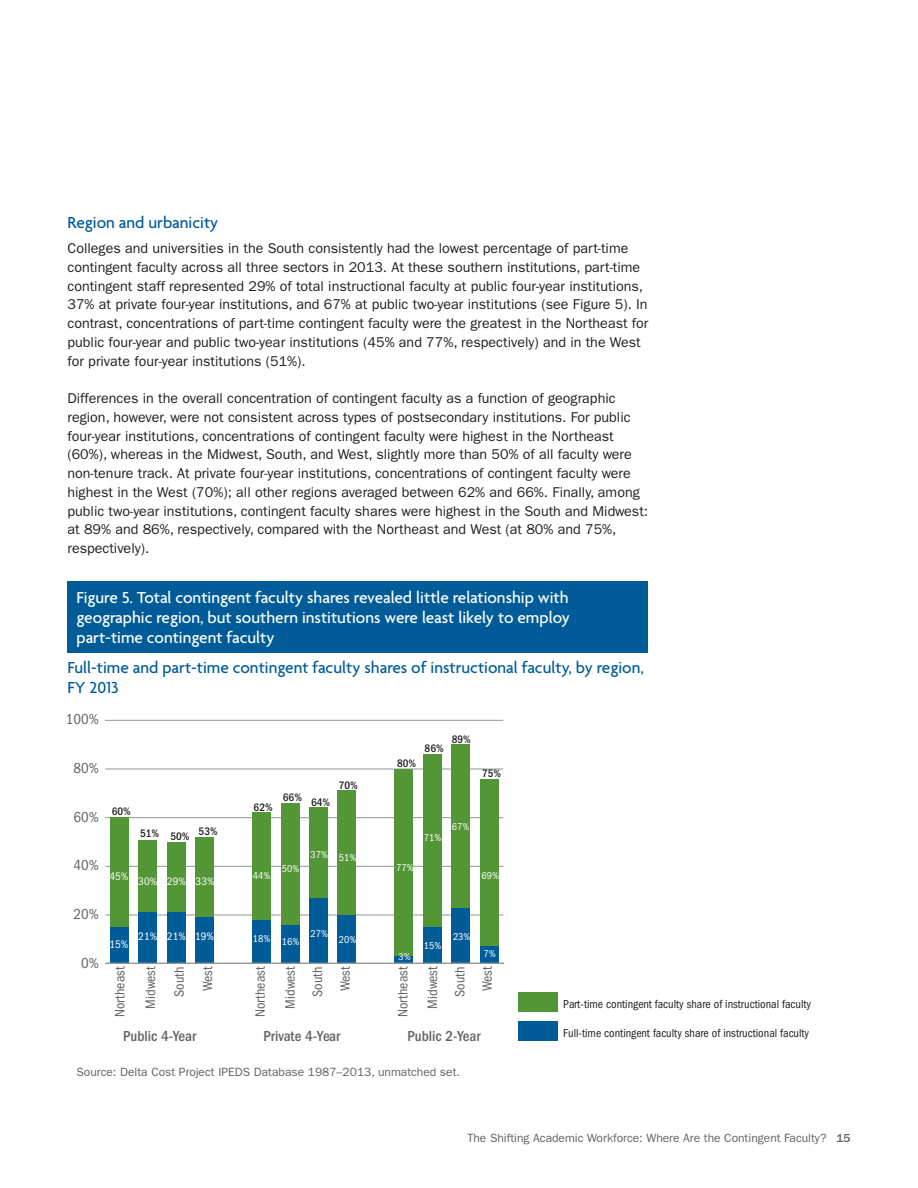
<style>
.page{position:relative;width:918px;height:1188px;background:#fff}
.page>*{position:absolute;margin:0;border:0;box-sizing:border-box;transform-origin:0 0}
._12B_Table_Header_Re{font:500 17.25px/20.2px "Agenda";color:#fff;text-align:justify}
._5A_Body_Text__FG_9{font:500 17.25px/20.2px "Agenda";color:#005c98}
._4A_Body_Subhead__A{font:500 17.25px "Agenda";color:#005c98}
.t1{font:500 condensed 15px "ITC Franklin Gothic Std";color:#636366}
.t2{font:condensed 15px "ITC Franklin Gothic Std";color:#636366}
._5A_Body_Text__FG_9-2{font:14.25px/18.8px "ITC Franklin Gothic Std";color:#231f20}
.t3{font:condensed 14.1px/30.9px "ITC Franklin Gothic Std";color:#636366;text-align:center}
._12E_Table_Footnote{font:12px "ITC Franklin Gothic Std";color:#636366}
.t4{font:condensed 12px "ITC Franklin Gothic Std";color:#231f20}
.t5{font:500 condensed 11.25px "ITC Franklin Gothic Std";color:#231f20}
.t6{font:condensed 11.25px "ITC Franklin Gothic Std";color:#fff}
.t7{font:condensed 10.35px "ITC Franklin Gothic Std";color:#fff}
.s1{font-weight:500}
</style>
<div class="page">
<div style="left:68px;top:581px;width:580px;height:72px;background:#005c98"></div>
<div style="left:519px;top:992px;width:39px;height:20px;background:#529635"></div>
<div style="left:519px;top:1022px;width:39px;height:19px;background:#005c98"></div>
<hr style="left:105px;top:915px;width:398px;height:1px;background:#939598">
<hr style="left:105px;top:866px;width:398px;height:1px;background:#939598">
<hr style="left:105px;top:817px;width:398px;height:1px;background:#939598">
<hr style="left:105px;top:769px;width:398px;height:1px;background:#939598">
<hr style="left:105px;top:720px;width:398px;height:1px;background:#939598">
<div style="left:110px;top:818px;width:19px;height:109px;background:#529635"></div>
<div style="left:139px;top:840px;width:18px;height:73px;background:#529635"></div>
<div style="left:167px;top:842px;width:19px;height:71px;background:#529635"></div>
<div style="left:195px;top:837px;width:19px;height:80px;background:#529635"></div>
<div style="left:252px;top:813px;width:19px;height:107px;background:#529635"></div>
<div style="left:281px;top:803px;width:18px;height:122px;background:#529635"></div>
<div style="left:309px;top:808px;width:19px;height:90px;background:#529635"></div>
<div style="left:338px;top:791px;width:18px;height:124px;background:#529635"></div>
<div style="left:395px;top:769px;width:18px;height:187px;background:#529635"></div>
<div style="left:423px;top:754px;width:18px;height:173px;background:#529635"></div>
<div style="left:451px;top:745px;width:19px;height:163px;background:#529635"></div>
<div style="left:480px;top:779px;width:18px;height:168px;background:#529635"></div>
<div style="left:110px;top:927px;width:19px;height:37px;background:#005c98"></div>
<div style="left:139px;top:913px;width:18px;height:51px;background:#005c98"></div>
<div style="left:167px;top:913px;width:19px;height:51px;background:#005c98"></div>
<div style="left:195px;top:917px;width:19px;height:47px;background:#005c98"></div>
<div style="left:252px;top:920px;width:19px;height:44px;background:#005c98"></div>
<div style="left:281px;top:925px;width:18px;height:39px;background:#005c98"></div>
<div style="left:309px;top:898px;width:19px;height:66px;background:#005c98"></div>
<div style="left:338px;top:915px;width:18px;height:49px;background:#005c98"></div>
<svg style="left:395px;top:956px;width:18px;height:7px"></svg>
<div style="left:423px;top:927px;width:18px;height:37px;background:#005c98"></div>
<div style="left:451px;top:908px;width:19px;height:56px;background:#005c98"></div>
<div style="left:480px;top:947px;width:18px;height:17px;background:#005c98"></div>
<hr style="left:105px;top:963px;width:399px;height:1px;background:#939598">
<p class="_4A_Body_Subhead__A" style="left:68px;top:214px;width:152px">Region and urbanicity</p>
<p class="_5A_Body_Text__FG_9-2" style="left:68px;top:239px;width:582px">Colleges and universities in the South consistently had the lowest percentage of part-time contingent faculty across all three sectors in 2013. At these southern institutions, part-time contingent staff represented 29% of total instructional faculty at public four-year institutions, 37% at private four-year institutions, and 67% at public two-year institutions (see Figure 5). In contrast, concentrations of part-time contingent faculty were the greatest in the Northeast for public four-year and public two-year institutions (45% and 77%, respectively) and in the West for private four-year institutions (51%).</p>
<p class="_5A_Body_Text__FG_9-2" style="left:68px;top:389px;width:582px">Differences in the overall concentration of contingent faculty as a function of geographic region, however, were not consistent across types of postsecondary institutions. For public four-year institutions, concentrations of contingent faculty were highest in the Northeast (60%), whereas in the Midwest, South, and West, slightly more than 50% of all faculty were non-tenure track. At private four-year institutions, concentrations of contingent faculty were highest in the West (70%); all other regions averaged between 62% and 66%. Finally, among public two-year institutions, contingent faculty shares were highest in the South and Midwest: at 89% and 86%, respectively, compared with the Northeast and West (at 80% and 75%, respectively).</p>
<p class="_12B_Table_Header_Re" style="left:76px;top:588px;width:495px">Figure 5. Total contingent faculty shares revealed little relationship with geographic region, but southern institutions were least likely to employ part-time contingent faculty</p>
<p class="_5A_Body_Text__FG_9" style="left:68px;top:658px;width:578px">Full-time and part-time contingent faculty shares of instructional faculty, by region,<br>FY 2013</p>
<p class="t2" style="left:66px;top:711px;width:35px">100%</p>
<p class="t2" style="left:73px;top:760px;width:27px">80%</p>
<p class="t2" style="left:73px;top:808px;width:27px">60%</p>
<p class="t2" style="left:73px;top:857px;width:27px">40%</p>
<p class="t2" style="left:73px;top:906px;width:27px">20%</p>
<p class="t2" style="left:81px;top:954px;width:19px">0%</p>
<p class="t5" style="left:112px;top:805px;width:21px">60%</p>
<p class="t5" style="left:140px;top:828px;width:51px">51% 50%</p>
<p class="t5" style="left:199px;top:825px;width:21px">53%</p>
<p class="t6" style="left:109px;top:870px;width:21px">45%</p>
<p class="t6" style="left:138px;top:875px;width:21px">30%</p>
<p class="t6" style="left:167px;top:875px;width:21px">29%</p>
<p class="t6" style="left:196px;top:875px;width:21px">33%</p>
<p class="t5" style="left:254px;top:801px;width:21px">62%</p>
<p class="t5" style="left:283px;top:793px;width:49px">66% 64%</p>
<p class="t5" style="left:339px;top:779px;width:21px">70%</p>
<p class="t7" style="left:253px;top:870px;width:19px">44%</p>
<p class="t7" style="left:282px;top:863px;width:19px">50%</p>
<p class="t7" style="left:311px;top:850px;width:47px">37% 51%</p>
<p class="t5" style="left:397px;top:757px;width:21px">80%</p>
<p class="t5" style="left:425px;top:742px;width:21px">86%</p>
<p class="t5" style="left:452px;top:733px;width:21px">89%</p>
<p class="t5" style="left:482px;top:767px;width:21px">75%</p>
<p class="t7" style="left:396px;top:861px;width:19px">77%</p>
<p class="t7" style="left:424px;top:832px;width:19px">71%</p>
<p class="t7" style="left:452px;top:821px;width:19px">67%</p>
<p class="t7" style="left:482px;top:870px;width:19px">69%</p>
<p class="t7" style="left:311px;top:928px;width:19px">27%</p>
<p class="t6" style="left:138px;top:930px;width:21px">21%</p>
<p class="t6" style="left:167px;top:930px;width:21px">21%</p>
<p class="t6" style="left:195px;top:930px;width:21px">19%</p>
<p class="t7" style="left:453px;top:931px;width:19px">23%</p>
<p class="t7" style="left:253px;top:932px;width:19px">18%</p>
<p class="t7" style="left:339px;top:934px;width:19px">20%</p>
<p class="t7" style="left:282px;top:936px;width:19px">16%</p>
<p class="t6" style="left:109px;top:938px;width:21px">15%</p>
<p class="t3" style="left:104px;top:1017px;width:52px;rotate:-90deg">Northeast<br>Midwest</p>
<p class="t3" style="left:165px;top:997px;width:32px;line-height:28.3px;rotate:-90deg">South<br>West</p>
<p class="t3" style="left:245px;top:1017px;width:52px;line-height:30px;rotate:-90deg">Northeast<br>Midwest</p>
<p class="t3" style="left:304px;top:997px;width:32px;line-height:27.5px;rotate:-90deg">South<br>West</p>
<p class="t3" style="left:388px;top:1017px;width:52px;line-height:29.7px;rotate:-90deg">Northeast<br>Midwest</p>
<p class="t3" style="left:446px;top:997px;width:32px;line-height:27.3px;rotate:-90deg">South<br>West</p>
<p class="t7" style="left:424px;top:940px;width:19px">15%</p>
<p class="t7" style="left:484px;top:948px;width:14px">7%</p>
<p class="t7" style="left:399px;top:951px;width:14px">3%</p>
<p class="t1" style="left:123px;top:1027px;width:75px">Public 4-Year</p>
<p class="t1" style="left:264px;top:1027px;width:78px">Private 4-Year</p>
<p class="t1" style="left:408px;top:1027px;width:75px">Public 2-Year</p>
<p class="_12E_Table_Footnote" style="left:76px;top:1065px;width:385px">Source: Delta Cost Project IPEDS Database 1987–2013, unmatched set.</p>
<p class="t4" style="left:563px;top:997px;width:249px">Part-time contingent faculty share of instructional faculty</p>
<p class="t4" style="left:563px;top:1027px;width:247px">Full-time contingent faculty share of instructional faculty</p>
<p class="_12E_Table_Footnote" style="left:467px;top:1131px;width:385px">The Shifting Academic Workforce: Where Are the Contingent Faculty? <span class="s1">15</span></p>
</div>
